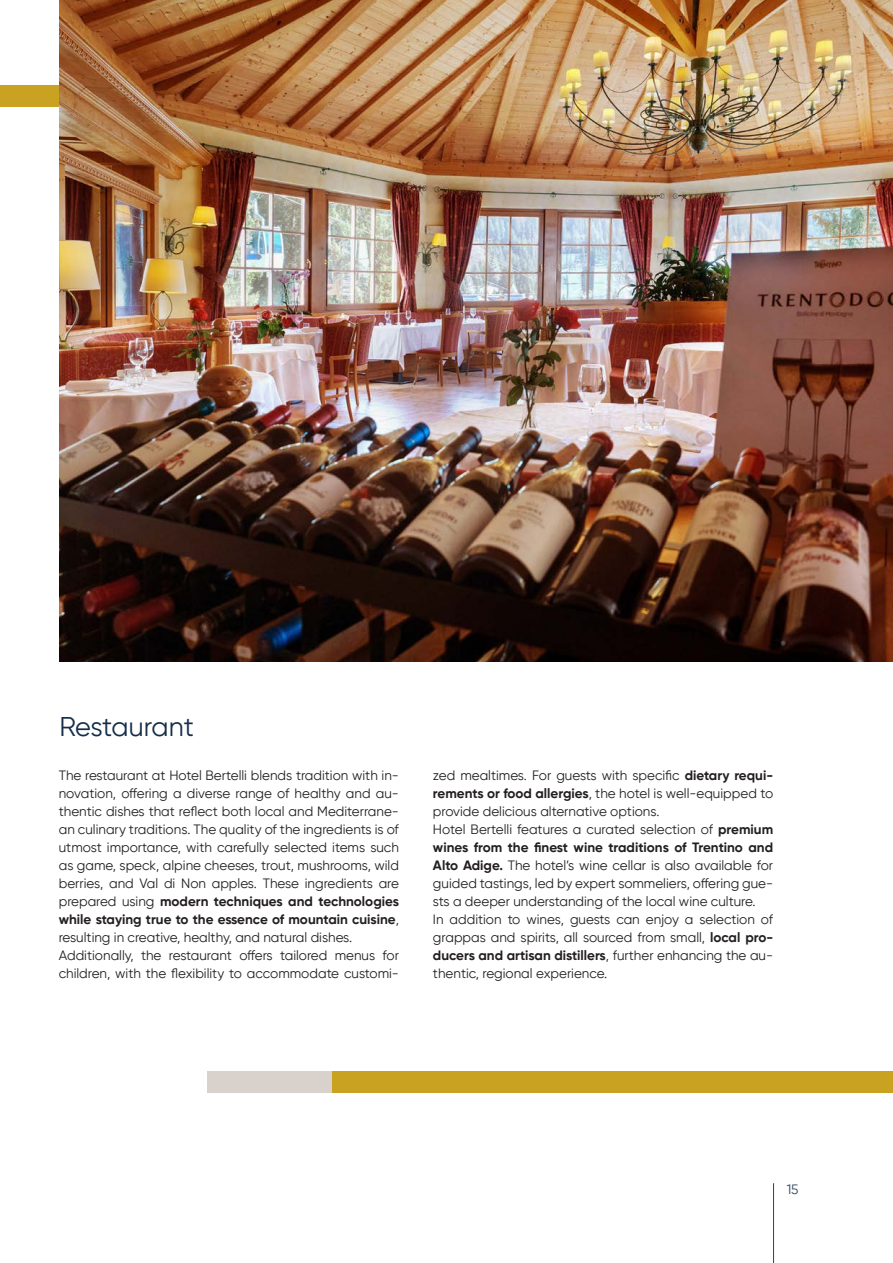
<style>
.page{position:relative;width:893px;height:1263px;background:#fff}
.page>*{position:absolute;margin:0;border:0;box-sizing:border-box;transform-origin:0 0}
.t1{font:27px "Gilroy";letter-spacing:-.02em;color:#152e4a}
.t2{font:13.5px/18px "Gilroy";color:#231f20;text-align:justify}
.t3{font:13.5px "Gilroy";color:#2c435c}
.s1{font-weight:700}
</style>
<div class="page">
<hr style="left:773px;top:1183px;width:1px;height:80px;background:#2c435c">
<div style="left:0;top:85px;width:893px;height:21px;background:#c9a221"></div>
<img style="left:60px;top:0;width:833px;height:661px">
<div style="left:207px;top:1071px;width:126px;height:22px;background:#d9d1cc"></div>
<div style="left:333px;top:1071px;width:560px;height:22px;background:#c9a221"></div>
<p class="t1" style="left:60px;top:710px;width:136px">Restaurant</p>
<p class="t2" style="left:59px;top:766px;width:342px">The restaurant at Hotel Bertelli blends tradition with in&shy;novation, offering a diverse range of healthy and au&shy;thentic dishes that reflect both local and Mediterrane&shy;an culinary traditions. The quality of the ingredients is of utmost importance, with carefully selected items such as game, speck, alpine cheeses, trout, mushrooms, wild berries, and Val di Non apples. These ingredients are prepared using <span class="s1">modern techniques and technologies while staying true to the essence of mountain cuisine</span>, resulting in creative, healthy, and natural dishes.</p>
<p class="t2" style="left:59px;top:946px;width:342px">Additionally, the restaurant offers tailored menus for children, with the flexibility to accommodate customi-</p>
<p class="t2" style="left:433px;top:766px;width:342px">zed mealtimes. For guests with specific <span class="s1">dietary requi&shy;rements or food allergies</span>, the hotel is well-equipped to provide delicious alternative options.</p>
<p class="t2" style="left:433px;top:820px;width:342px">Hotel Bertelli features a curated selection of <span class="s1">premium wines from the finest wine traditions of Trentino and Alto Adige.</span> The hotel’s wine cellar is also available for guided tastings, led by expert sommeliers, offering gue&shy;sts a deeper understanding of the local wine culture.</p>
<p class="t2" style="left:433px;top:910px;width:342px">In addition to wines, guests can enjoy a selection of grappas and spirits, all sourced from small, <span class="s1">local pro&shy;ducers and artisan distillers</span>, further enhancing the au&shy;thentic, regional experience.</p>
<p class="t3" style="left:787px;top:1181px;width:13px">15</p>
</div>
